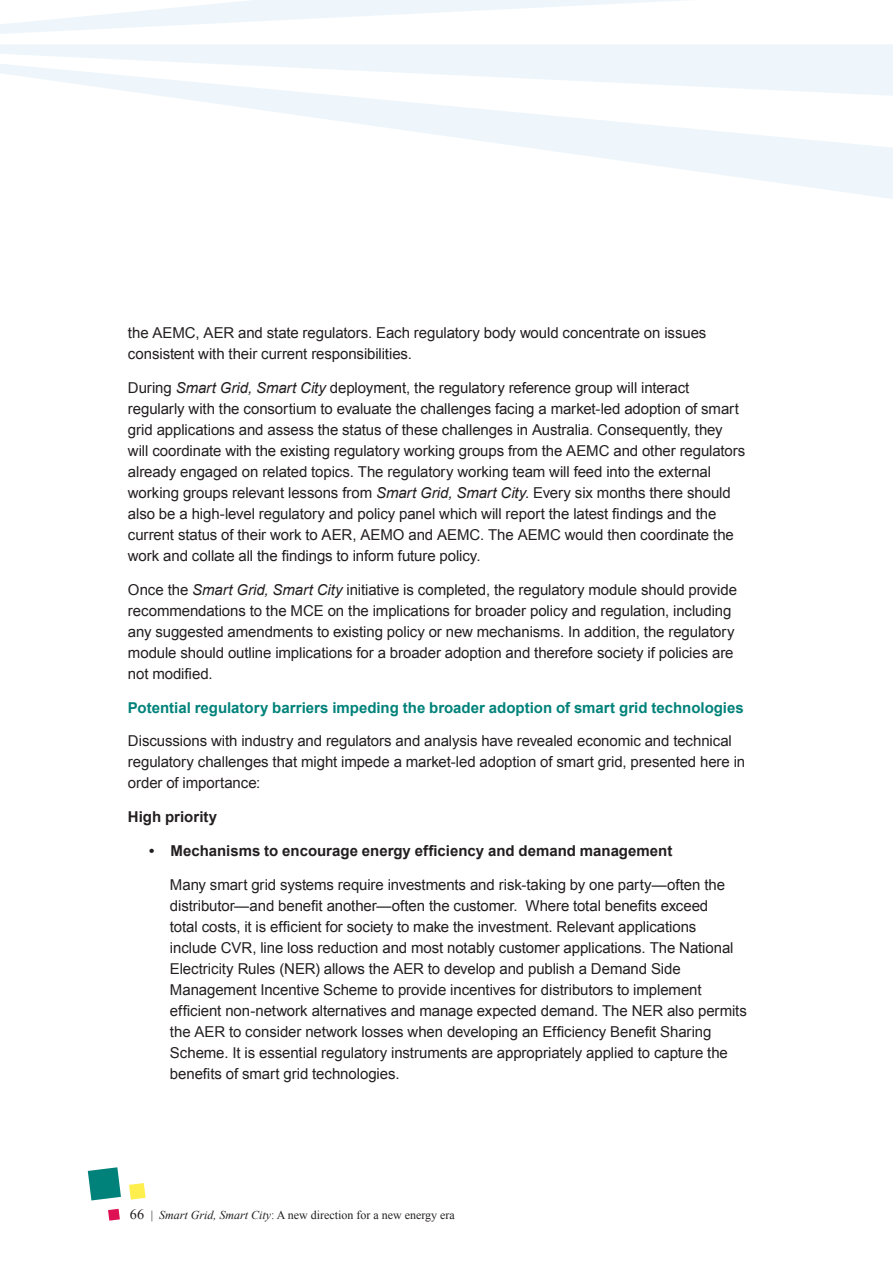
<style>
.page{position:relative;width:893px;height:1263px;background:#fff}
.page>*{position:absolute;margin:0;border:0;box-sizing:border-box;transform-origin:0 0}
.Text{font:15px/21px "Arial";letter-spacing:-.005em;color:#231f20}
.t1{font:700 15px "Arial";color:#00827a}
.Text-2{font:700 15px "Arial";color:#231f20}
.t2{font:12px "Times New Roman";color:#231f20}
.s1{font-style:italic}
.s2{font-size:14.25px}
</style>
<div class="page">
<svg style="left:129px;top:1183px;width:17px;height:16px"></svg>
<svg style="left:88px;top:1167px;width:33px;height:33px"></svg>
<svg style="left:108px;top:1209px;width:12px;height:11px"></svg>
<svg style="left:0;top:44px;width:893px;height:155px"></svg>
<svg style="left:0;top:0;width:684px;height:34px"></svg>
<p class="Text" style="left:128px;top:323px;width:580px">the AEMC, AER and state regulators. Each regulatory body would concentrate on issues consistent with their current responsibilities.</p>
<p class="Text" style="left:128px;top:377px;width:619px">During <span class="s1">Smart Grid, Smart City</span> deployment, the regulatory reference group will interact regularly with the consortium to evaluate the challenges facing a market-led adoption of smart grid applications and assess the status of these challenges in Australia. Consequently, they will coordinate with the existing regulatory working groups from the AEMC and other regulators already engaged on related topics. The regulatory working team will feed into the external working groups relevant lessons from <span class="s1">Smart Grid, Smart City</span>. Every six months there should also be a high-level regulatory and policy panel which will report the latest findings and the current status of their work to AER, AEMO and AEMC. The AEMC would then coordinate the work and collate all the findings to inform future policy.</p>
<p class="Text" style="left:128px;top:579px;width:611px">Once the <span class="s1">Smart Grid, Smart City</span> initiative is completed, the regulatory module should provide recommendations to the MCE on the implications for broader policy and regulation, including any suggested amendments to existing policy or new mechanisms. In addition, the regulatory module should outline implications for a broader adoption and therefore society if policies are not modified.</p>
<h5 class="t1" style="left:128px;top:697px;width:617px">Potential regulatory barriers impeding the broader adoption of smart grid technologies</h5>
<p class="Text" style="left:128px;top:731px;width:619px">Discussions with industry and regulators and analysis have revealed economic and technical regulatory challenges that might impede a market-led adoption of smart grid, presented here in order of importance:</p>
<p class="Text-2" style="left:128px;top:807px;width:91px">High priority</p>
<p class="Text-2" style="left:149px;top:841px;width:525px">• Mechanisms to encourage energy efficiency and demand management</p>
<p class="Text" style="left:170px;top:874px;width:578px">Many smart grid systems require investments and risk-taking by one party—often the distributor—and benefit another—often the customer. Where total benefits exceed<br>total costs, it is efficient for society to make the investment. Relevant applications include CVR, line loss reduction and most notably customer applications. The National Electricity Rules (NER) allows the AER to develop and publish a Demand Side Management Incentive Scheme to provide incentives for distributors to implement efficient non-network alternatives and manage expected demand. The NER also permits the AER to consider network losses when developing an Efficiency Benefit Sharing Scheme. It is essential regulatory instruments are appropriately applied to capture the benefits of smart grid technologies.</p>
<p class="t2" style="left:130px;top:1208px;width:326px"><span class="s2">66</span> | <span class="s1">Smart Grid, Smart City</span>: A new direction for a new energy era</p>
</div>
